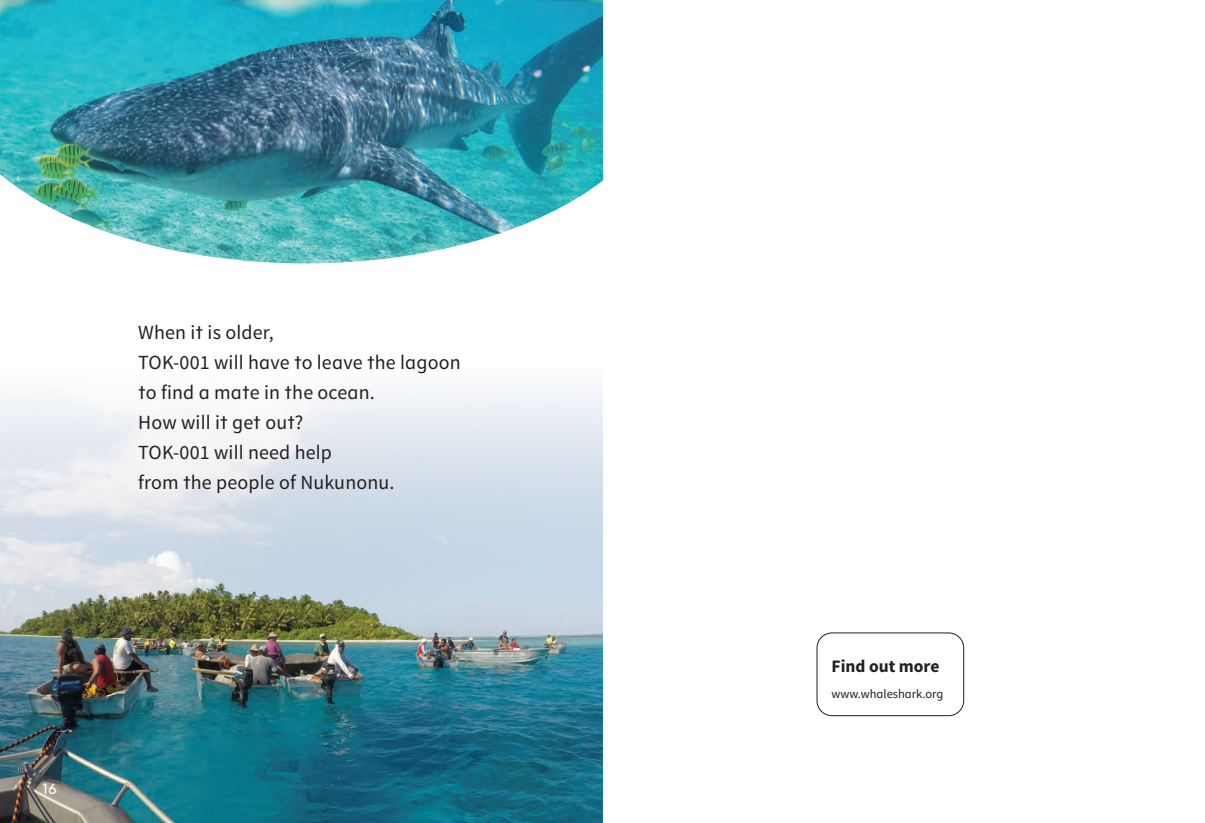
<style>
.page{position:relative;width:1205px;height:823px;background:#fff}
.page>*{position:absolute;margin:0;border:0;box-sizing:border-box;transform-origin:0 0}
.Tipu_body{font:20px/30px "Tipu";letter-spacing:.01em;color:#231f20}
.t1{font:700 17.5px "Source Sans Pro";color:#231f20}
.t2{font:15px "Aronui";color:#fff}
.t3{font:12.5px "Source Sans Pro";color:#231f20}
</style>
<div class="page">
<img style="left:0;top:0;width:603px;height:263px">
<img style="left:0;top:389px;width:603px;height:433px">
<div style="left:817px;top:632px;width:147px;height:83px;border:1px solid #231f20;border-radius:15px"></div>
<p class="Tipu_body" style="left:138px;top:318px;width:324px">When it is older,<br>TOK-001 will have to leave the lagoon to find a mate in the ocean.<br>How will it get out?<br>TOK-001 will need help<br>from the people of Nukunonu.</p>
<p class="t2" style="left:43px;top:779px;width:16px">16</p>
<p class="t1" style="left:831px;top:653px;width:109px">Find out more</p>
<p class="t3" style="left:831px;top:686px;width:113px">www.whaleshark.org</p>
</div>
